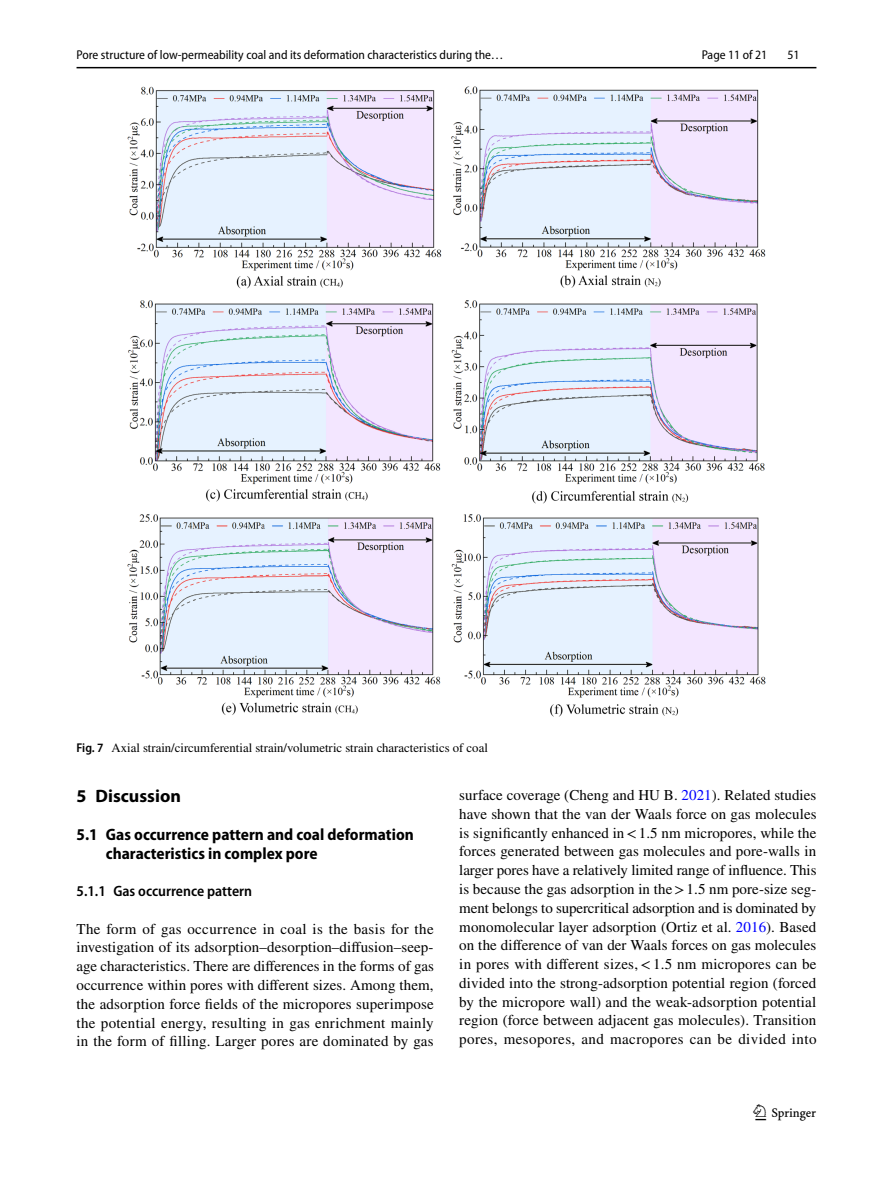
<style>
.page{position:relative;width:893px;height:1187px;background:#fff}
.page>*{position:absolute;margin:0;border:0;box-sizing:border-box;transform-origin:0 0}
.t1{font:22.5px "Springnew Regular 3";color:#000}
.t2{font:700 18px "Myriad Pro";color:#000}
.t3{font:700 semi-condensed 16.5px/18.8px "Myriad Pro";color:#000}
.t4{font:15px/18.8px "STIX";letter-spacing:.02em;color:#000;text-align:justify}
.t5{font:600 semi-condensed 15px "Myriad Pro";color:#000}
.t6{font:12.75px "Myriad Pro Semi Cn 3";color:#000}
.t7{font:12.75px "STIX";color:#000}
.t8{font:semi-condensed 12.75px "Myriad Pro";color:#000}
.s1{font-family:"Myriad Pro";font-weight:600;font-stretch:semi-condensed}
.s2{color:#00f}
</style>
<div class="page">
<hr style="left:77px;top:67px;width:739px;height:1px;background:#000">
<img style="left:128px;top:87px;width:637px;height:629px">
<p class="t6" style="left:77px;top:48px;width:429px">Pore structure of low‑permeability coal and its deformation characteristics during the…</p>
<p class="t8" style="left:702px;top:48px;width:67px">Page 11 of 21</p>
<p class="t8" style="left:787px;top:48px;width:14px">51</p>
<p class="t7" style="left:77px;top:738px;width:413px"><span class="s1">Fig. 7</span> Axial strain/circumferential strain/volumetric strain characteristics of coal</p>
<p class="t2" style="left:77px;top:784px;width:106px">5 Discussion</p>
<p class="t3" style="left:106px;top:825px;width:309px;text-indent:-29px">5.1 Gas occurrence pattern and coal deformation characteristics in complex pore</p>
<p class="t5" style="left:77px;top:882px;width:177px">5.1.1 Gas occurrence pattern</p>
<p class="t4" style="left:77px;top:920px;width:359px">The form of gas occurrence in coal is the basis for the investigation of its adsorption–desorption–diffusion–seep&shy;age characteristics. There are differences in the forms of gas occurrence within pores with different sizes. Among them, the adsorption force fields of the micropores superimpose the potential energy, resulting in gas enrichment mainly in the form of filling. Larger pores are dominated by gas</p>
<p class="t4" style="left:459px;top:786px;width:359px">surface coverage (Cheng and HU B. <span class="s2">2021</span>). Related studies have shown that the van der Waals force on gas molecules is significantly enhanced in&lt;1.5 nm micropores, while the forces generated between gas molecules and pore-walls in larger pores have a relatively limited range of influence. This is because the gas adsorption in the&gt;1.5 nm pore-size seg&shy;ment belongs to supercritical adsorption and is dominated by monomolecular layer adsorption (Ortiz et al. <span class="s2">2016</span>). Based on the difference of van der Waals forces on gas molecules in pores with different sizes,&lt;1.5 nm micropores can be divided into the strong-adsorption potential region (forced by the micropore wall) and the weak-adsorption potential region (force between adjacent gas molecules). Transition pores, mesopores, and macropores can be divided into</p>
<h1 class="t1" style="left:755px;top:1104px;width:62px">1 3</h1>
</div>
